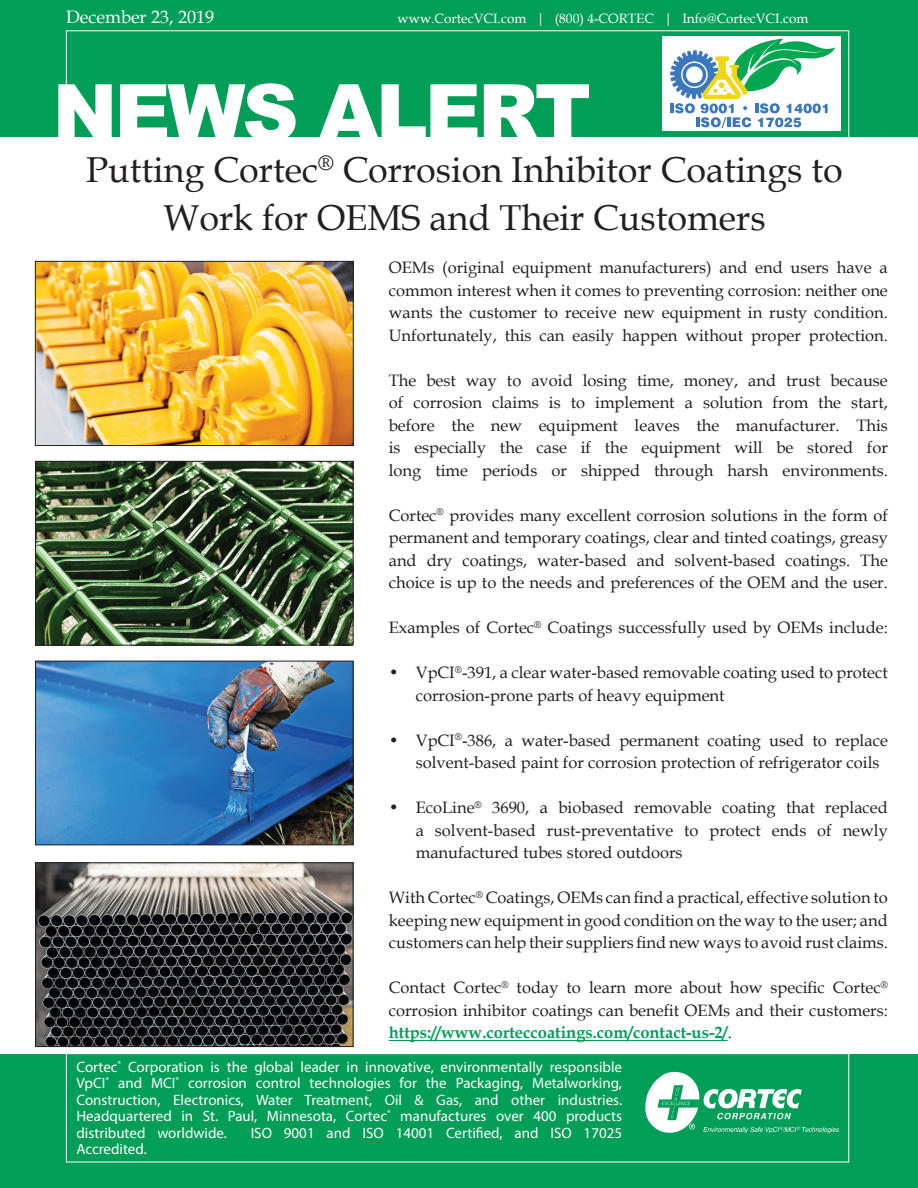
<style>
.page{position:relative;width:918px;height:1188px;background:#fff}
.page>*{position:absolute;margin:0;border:0;box-sizing:border-box;transform-origin:0 0}
.t1{font:900 78px "Arial";letter-spacing:-.04em;color:#fff}
.t2{font:36px "Book Antiqua";color:#231f20}
.t3{font:18px "Book Antiqua";color:#fff}
.t4{font:16.5px/22.5px "Book Antiqua";color:#231f20;text-align:justify}
.t5{font:700 16.5px "Book Antiqua";color:#009d57}
.t6{font:15px/16.5px "Myriad Pro";color:#fff;text-align:justify}
.t7{font:13.5px "Book Antiqua";color:#fff}
.s1{font-weight:400;color:#231f20}
</style>
<div class="page">
<div style="left:0;top:0;width:918px;height:136px;background:#009e57"></div>
<div style="left:66px;top:30px;width:783px;height:110px;border:1px solid #fff"></div>
<div style="left:662px;top:36px;width:179px;height:94px;background:#fff"></div>
<svg style="left:670px;top:38px;width:165px;height:89px"></svg>
<div style="left:0;top:1054px;width:918px;height:134px;background:#009e57"></div>
<svg style="left:645px;top:1071px;width:194px;height:63px"></svg>
<div style="left:66px;top:1053px;width:783px;height:109px;border:1px solid #fff"></div>
<hr style="left:389px;top:1040px;width:339px;height:1px;background:#009d57">
<img style="left:37px;top:865px;width:314px;height:180px">
<div style="left:35px;top:863px;width:318px;height:184px;border:1px solid #231f20"></div>
<img style="left:37px;top:663px;width:314px;height:180px">
<div style="left:35px;top:661px;width:318px;height:184px;border:1px solid #231f20"></div>
<img style="left:37px;top:463px;width:314px;height:180px">
<div style="left:35px;top:461px;width:318px;height:184px;border:1px solid #231f20"></div>
<img style="left:37px;top:263px;width:314px;height:181px">
<div style="left:35px;top:261px;width:318px;height:185px;border:1px solid #231f20"></div>
<p class="t3" style="left:66px;top:4px;width:150px">December 23, 2019</p>
<p class="t7" style="left:398px;top:9px;width:412px">www.CortecVCI.com | (800) 4-CORTEC | Info@CortecVCI.com</p>
<p class="t1" style="left:52px;top:56px;width:540px">NEWS ALERT</p>
<p class="t2" style="left:86px;top:145px;width:758px">Putting Cortec<sup>®</sup> Corrosion Inhibitor Coatings to</p>
<p class="t2" style="left:163px;top:193px;width:604px">Work for OEMS and Their Customers</p>
<p class="t4" style="left:389px;top:256px;width:501px">OEMs (original equipment manufacturers) and end users have a common interest when it comes to preventing corrosion: neither one wants the customer to receive new equipment in rusty condition.<br>Unfortunately, this can easily happen without proper protection.</p>
<p class="t4" style="left:389px;top:369px;width:501px">The best way to avoid losing time, money, and trust because of corrosion claims is to implement a solution from the start, before the new equipment leaves the manufacturer. This is especially the case if the equipment will be stored for long time periods or shipped through harsh environments.</p>
<p class="t4" style="left:389px;top:504px;width:501px">Cortec<sup>®</sup> provides many excellent corrosion solutions in the form of permanent and temporary coatings, clear and tinted coatings, greasy and dry coatings, water-based and solvent-based coatings. The choice is up to the needs and preferences of the OEM and the user.</p>
<p class="t4" style="left:389px;top:616px;width:501px">Examples of Cortec<sup>®</sup> Coatings successfully used by OEMs include:</p>
<p class="t4" style="left:416px;top:661px;width:474px;text-indent:-27px">• VpCI<sup>®</sup>-391, a clear water-based removable coating used to protect corrosion-prone parts of heavy equipment</p>
<p class="t4" style="left:416px;top:729px;width:474px;text-indent:-27px">• VpCI<sup>®</sup>-386, a water-based permanent coating used to replace solvent-based paint for corrosion protection of refrigerator coils</p>
<p class="t4" style="left:416px;top:796px;width:474px;text-indent:-27px">• EcoLine<sup>®</sup> 3690, a biobased removable coating that replaced a solvent-based rust-preventative to protect ends of newly manufactured tubes stored outdoors</p>
<p class="t4" style="left:389px;top:886px;width:501px">With Cortec<sup>®</sup> Coatings, OEMs can find a practical, effective solution to keeping new equipment in good condition on the way to the user; and customers can help their suppliers find new ways to avoid rust claims.</p>
<p class="t4" style="left:389px;top:976px;width:501px">Contact Cortec<sup>®</sup> today to learn more about how specific Cortec<sup>® </sup>corrosion inhibitor coatings can benefit OEMs and their customers:</p>
<p class="t5" style="left:389px;top:1022px;width:344px">https://www.corteccoatings.com/contact-us-2/<span class="s1">.</span></p>
<p class="t6" style="left:76px;top:1058px;width:547px">Cortec<sup>®</sup> Corporation is the global leader in innovative, environmentally responsible VpCI<sup>®</sup> and MCI<sup>®</sup> corrosion control technologies for the Packaging, Metalworking, Construction, Electronics, Water Treatment, Oil &amp; Gas, and other industries.<br>Headquartered in St. Paul, Minnesota, Cortec<sup>®</sup> manufactures over 400 products distributed worldwide.</p>
<p class="t6" style="left:251px;top:1124px;width:373px">ISO 9001 and ISO 14001 Certified, and ISO 17025</p>
<p class="t6" style="left:76px;top:1141px;width:72px">Accredited.</p>
</div>
